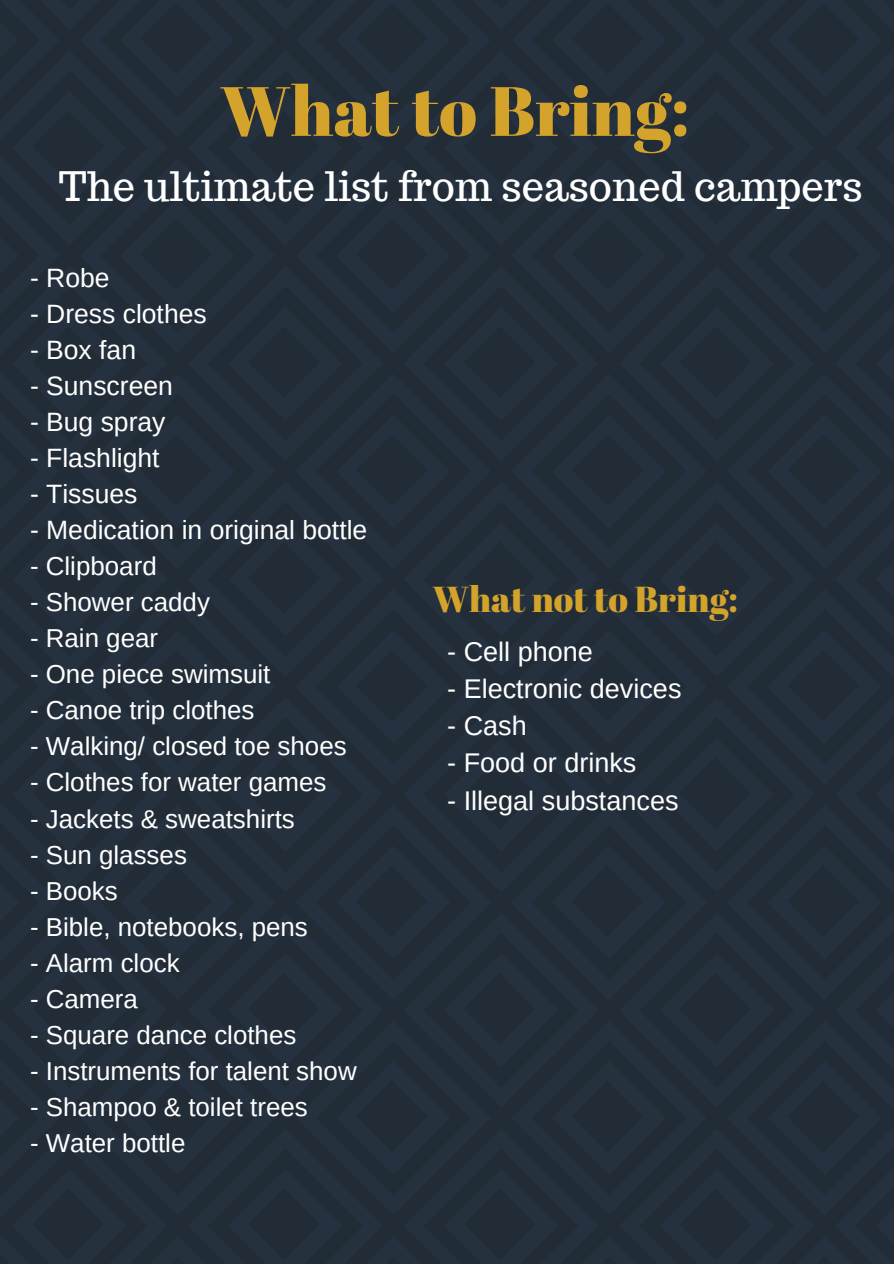
<style>
.page{position:relative;width:894px;height:1264px;background:#fff}
.page>*{position:absolute;margin:0;border:0;box-sizing:border-box;transform-origin:0 0}
.t1{font:69.6px "Abril Fatface";color:#d3a32b}
.t2{font:39.75px "Trocchi";color:#fff}
.t3{font:36px "Abril Fatface";color:#d3a32b}
.t4{font:27px "Arimo";color:#fff}
.t5{font:26.55px "Arimo";color:#fff}
.t6{font:25.95px "Arimo";color:#fff}
</style>
<div class="page">
<div style="left:0;top:0;width:893px;height:1263px;background:#212c38"></div>
<h1 class="t1" style="left:220px;top:62px;width:471px">What to Bring:</h1>
<h2 class="t2" style="left:59px;top:160px;width:805px">The ultimate list from seasoned campers</h2>
<p class="t5" style="left:30px;top:263px;width:81px">- Robe</p>
<p class="t5" style="left:30px;top:299px;width:178px">- Dress clothes</p>
<p class="t5" style="left:30px;top:335px;width:107px">- Box fan</p>
<p class="t5" style="left:30px;top:371px;width:144px">- Sunscreen</p>
<p class="t5" style="left:30px;top:407px;width:137px">- Bug spray</p>
<p class="t5" style="left:30px;top:443px;width:131px">- Flashlight</p>
<p class="t5" style="left:30px;top:479px;width:109px">- Tissues</p>
<p class="t5" style="left:30px;top:515px;width:339px">- Medication in original bottle</p>
<p class="t6" style="left:30px;top:551px;width:128px">- Clipboard</p>
<p class="t6" style="left:30px;top:587px;width:181px">- Shower caddy</p>
<p class="t6" style="left:30px;top:623px;width:130px">- Rain gear</p>
<p class="t6" style="left:30px;top:660px;width:242px">- One piece swimsuit</p>
<p class="t6" style="left:30px;top:696px;width:226px">- Canoe trip clothes</p>
<p class="t6" style="left:30px;top:732px;width:318px">- Walking/ closed toe shoes</p>
<p class="t6" style="left:30px;top:768px;width:298px">- Clothes for water games</p>
<p class="t6" style="left:30px;top:804px;width:266px">- Jackets &amp; sweatshirts</p>
<p class="t6" style="left:30px;top:840px;width:158px">- Sun glasses</p>
<p class="t6" style="left:30px;top:876px;width:89px">- Books</p>
<p class="t6" style="left:30px;top:912px;width:279px">- Bible, notebooks, pens</p>
<p class="t6" style="left:30px;top:948px;width:151px">- Alarm clock</p>
<p class="t6" style="left:30px;top:984px;width:109px">- Camera</p>
<p class="t6" style="left:30px;top:1020px;width:268px">- Square dance clothes</p>
<p class="t6" style="left:30px;top:1056px;width:328px">- Instruments for talent show</p>
<p class="t6" style="left:30px;top:1092px;width:279px">- Shampoo &amp; toilet trees</p>
<p class="t6" style="left:30px;top:1128px;width:157px">- Water bottle</p>
<h3 class="t3" style="left:432px;top:573px;width:307px">What not to Bring:</h3>
<p class="t4" style="left:447px;top:636px;width:147px">- Cell phone</p>
<p class="t4" style="left:447px;top:673px;width:236px">- Electronic devices</p>
<p class="t4" style="left:447px;top:710px;width:81px">- Cash</p>
<p class="t4" style="left:447px;top:748px;width:191px">- Food or drinks</p>
<p class="t4" style="left:447px;top:785px;width:233px">- Illegal substances</p>
</div>
